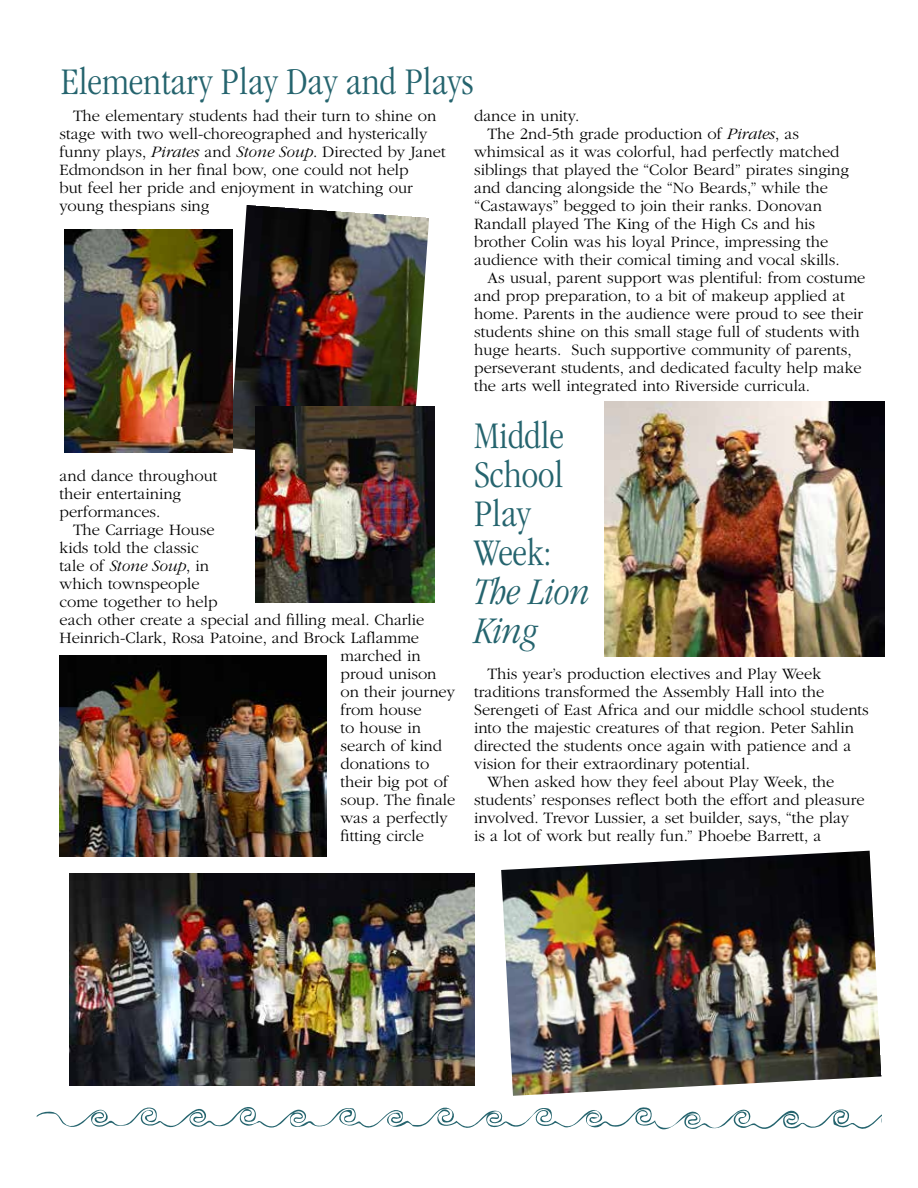
<style>
.page{position:relative;width:918px;height:1188px;background:#fff}
.page>*{position:absolute;margin:0;border:0;box-sizing:border-box;transform-origin:0 0}
.t1{font:300 condensed 39px/39px "ITC Garamond Std";color:#25646e}
.t2{font:italic 300 condensed 39px/39px "ITC Garamond Std";color:#25646e}
.t3{font:300 16.5px/18px "ITC Garamond Std";color:#000}
.s1{font-style:italic}
</style>
<div class="page">
<svg style="left:37px;top:1107px;width:845px;height:23px"></svg>
<img style="left:232px;top:205px;width:197px;height:248px">
<img style="left:64px;top:229px;width:168px;height:224px">
<img style="left:605px;top:401px;width:280px;height:256px">
<img style="left:255px;top:406px;width:180px;height:197px">
<img style="left:501px;top:851px;width:380px;height:245px">
<img style="left:69px;top:874px;width:405px;height:211px">
<img style="left:60px;top:656px;width:267px;height:200px">
<h1 class="t1" style="left:61px;top:63px;width:414px">Elementary Play Day and Plays</h1>
<p class="t3" style="left:60px;top:107px;width:388px;text-indent:13px">The elementary students had their turn to shine on stage with two well-choreographed and hysterically funny plays, <span class="s1">Pirates</span> and <span class="s1">Stone Soup</span>. Directed by Janet Edmondson in her final bow, one could not help<br>but feel her pride and enjoyment in watching our young thespians sing</p>
<p class="t3" style="left:60px;top:467px;width:160px">and dance throughout their entertaining performances.</p>
<p class="t3" style="left:73px;top:521px;width:143px">The Carriage House</p>
<p class="t3" style="left:60px;top:539px;width:141px">kids told the classic</p>
<p class="t3" style="left:60px;top:557px;width:151px">tale of <span class="s1">Stone Soup</span>, in</p>
<p class="t3" style="left:60px;top:575px;width:142px">which townspeople</p>
<p class="t3" style="left:60px;top:593px;width:160px">come together to help</p>
<p class="t3" style="left:60px;top:611px;width:366px">each other create a special and filling meal. Charlie</p>
<p class="t3" style="left:60px;top:629px;width:361px">Heinrich-Clark, Rosa Patoine, and Brock Laflamme</p>
<p class="t3" style="left:340px;top:647px;width:82px">marched in</p>
<p class="t3" style="left:340px;top:665px;width:98px">proud unison</p>
<p class="t3" style="left:340px;top:683px;width:116px">on their journey</p>
<p class="t3" style="left:340px;top:701px;width:83px">from house</p>
<p class="t3" style="left:340px;top:719px;width:82px">to house in</p>
<p class="t3" style="left:340px;top:737px;width:103px">search of kind</p>
<p class="t3" style="left:340px;top:755px;width:90px">donations to</p>
<p class="t3" style="left:340px;top:773px;width:109px">their big pot of</p>
<p class="t3" style="left:340px;top:791px;width:117px">soup. The finale</p>
<p class="t3" style="left:340px;top:809px;width:109px">was a perfectly</p>
<p class="t3" style="left:340px;top:827px;width:85px">fitting circle</p>
<p class="t3" style="left:474px;top:107px;width:107px">dance in unity.</p>
<p class="t3" style="left:488px;top:125px;width:313px">The 2nd-5th grade production of <span class="s1">Pirates</span>, as</p>
<p class="t3" style="left:474px;top:143px;width:367px">whimsical as it was colorful, had perfectly matched</p>
<p class="t3" style="left:474px;top:161px;width:376px">siblings that played the “Color Beard” pirates singing</p>
<p class="t3" style="left:474px;top:179px;width:355px">and dancing alongside the “No Beards,” while the</p>
<p class="t3" style="left:474px;top:197px;width:349px">“Castaways” begged to join their ranks. Donovan</p>
<p class="t3" style="left:474px;top:215px;width:343px">Randall played The King of the High Cs and his</p>
<p class="t3" style="left:474px;top:233px;width:356px">brother Colin was his loyal Prince, impressing the</p>
<p class="t3" style="left:474px;top:251px;width:367px">audience with their comical timing and vocal skills.</p>
<p class="t3" style="left:488px;top:269px;width:379px">As usual, parent support was plentiful: from costume</p>
<p class="t3" style="left:474px;top:287px;width:372px">and prop preparation, to a bit of makeup applied at</p>
<p class="t3" style="left:474px;top:305px;width:391px">home. Parents in the audience were proud to see their</p>
<p class="t3" style="left:474px;top:323px;width:387px">students shine on this small stage full of students with</p>
<p class="t3" style="left:474px;top:341px;width:379px">huge hearts. Such supportive community of parents,</p>
<p class="t3" style="left:474px;top:359px;width:389px">perseverant students, and dedicated faculty help make</p>
<p class="t3" style="left:474px;top:377px;width:338px">the arts well integrated into Riverside curricula.</p>
<h1 class="t1" style="left:474px;top:417px;width:91px">Middle<br>School<br>Play<br>Week:</h1>
<h1 class="t2" style="left:474px;top:573px;width:118px">The Lion<br>King</h1>
<p class="t3" style="left:488px;top:665px;width:335px">This year’s production electives and Play Week</p>
<p class="t3" style="left:474px;top:683px;width:352px">traditions transformed the Assembly Hall into the</p>
<p class="t3" style="left:474px;top:701px;width:396px">Serengeti of East Africa and our middle school students</p>
<p class="t3" style="left:474px;top:719px;width:381px">into the majestic creatures of that region. Peter Sahlin</p>
<p class="t3" style="left:474px;top:737px;width:379px">directed the students once again with patience and a</p>
<p class="t3" style="left:474px;top:755px;width:277px">vision for their extraordinary potential.</p>
<p class="t3" style="left:488px;top:773px;width:348px">When asked how they feel about Play Week, the</p>
<p class="t3" style="left:474px;top:791px;width:392px">students’ responses reflect both the effort and pleasure</p>
<p class="t3" style="left:474px;top:809px;width:376px">involved. Trevor Lussier, a set builder, says, “the play</p>
<p class="t3" style="left:474px;top:827px;width:349px">is a lot of work but really fun.” Phoebe Barrett, a</p>
</div>
